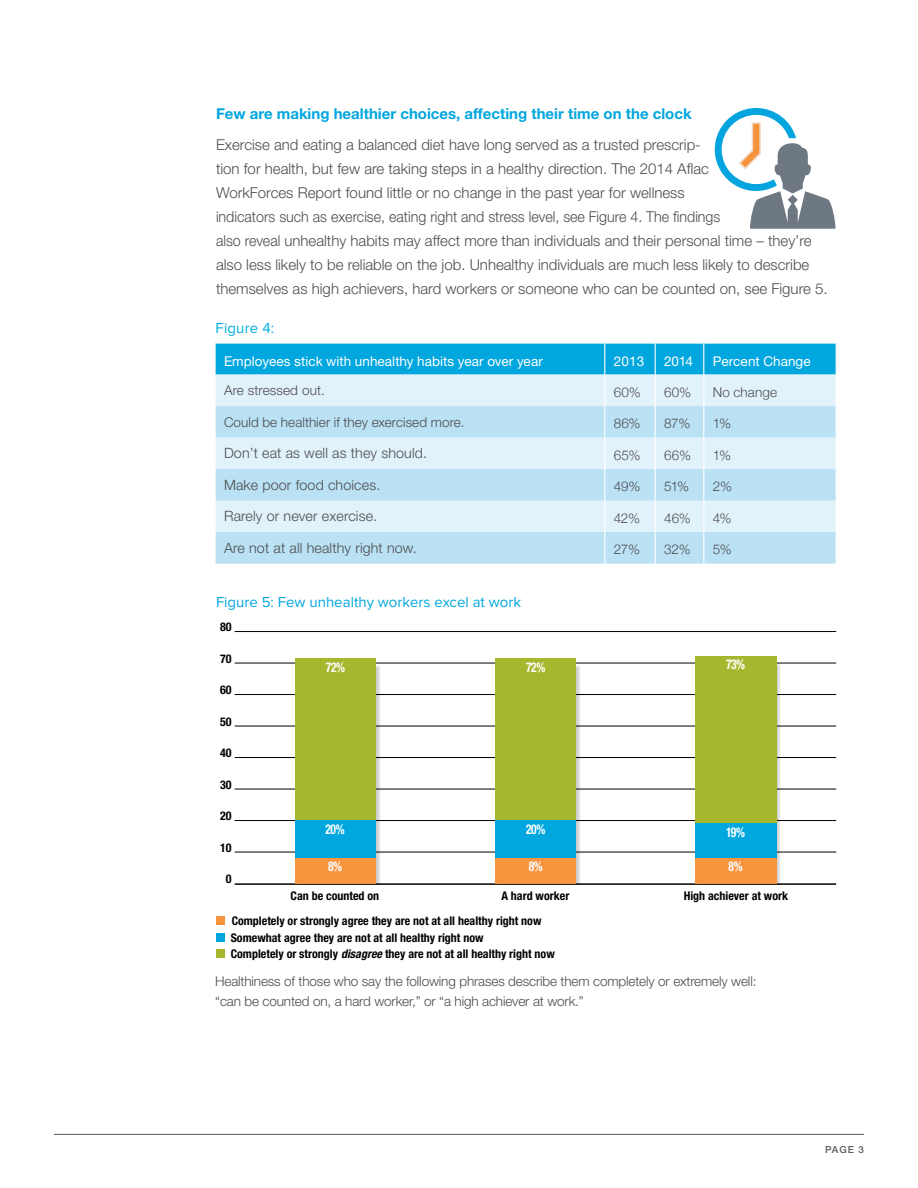
<style>
.page{position:relative;width:918px;height:1188px;background:#fff}
.page>*{position:absolute;margin:0;border:0;box-sizing:border-box;transform-origin:0 0}
.t1{font:300 15px/24px "Helvetica Neue LT Std";color:#4d4d4f}
.t2{font:700 15px "Helvetica Neue LT Std";color:#00a6de}
.t3{font:15px "Proxima Nova";color:#00a6de}
.t4{font:15px "Proxima Nova";letter-spacing:.01em;color:#00afe2}
.t5{font:300 14.25px "Helvetica Neue LT Std";letter-spacing:.01em;color:#4d4d4f}
.t6{font:300 13.5px/19.5px "Helvetica Neue LT Std";letter-spacing:-.01em;color:#4d4d4f}
.t7{font:13.5px "Helvetica Neue LT Std";letter-spacing:.005em;color:#fff}
.t8{font:300 13.5px "Helvetica Neue";letter-spacing:.005em;color:#4d4d4f}
.t9{font:700 condensed 13.5px "Helvetica Neue LT Std";letter-spacing:-.03em;color:#fff;scale:.85 1}
.t10{font:300 13.5px "Helvetica Neue LT Std";letter-spacing:.01em;color:#4d4d4f}
.t11{font:700 condensed 12px/16.5px "Helvetica Neue LT Std";color:#000}
.t12{font:500 9.75px "Helvetica Neue LT Std";color:#58595b}
.s1{font-style:italic}
</style>
<div class="page">
<hr style="left:54px;top:1134px;width:810px;height:1px;background:#58595b">
<div style="left:216px;top:344px;width:620px;height:31px;background:#00a6de"></div>
<div style="left:216px;top:375px;width:620px;height:31px;background:#e2f2fa"></div>
<svg style="left:216px;top:406px;width:620px;height:158px;background:#cae7f6"></svg>
<hr style="left:604px;top:343px;width:1px;height:32px;background:#fff">
<hr style="left:655px;top:343px;width:1px;height:32px;background:#fff">
<hr style="left:703px;top:343px;width:1px;height:32px;background:#fff">
<hr style="left:604px;top:375px;width:1px;height:31px;background:#fff">
<hr style="left:655px;top:375px;width:1px;height:31px;background:#fff">
<hr style="left:703px;top:375px;width:1px;height:31px;background:#fff">
<hr style="left:604px;top:406px;width:1px;height:32px;background:#fff">
<hr style="left:655px;top:406px;width:1px;height:32px;background:#fff">
<hr style="left:703px;top:406px;width:1px;height:32px;background:#fff">
<hr style="left:604px;top:438px;width:1px;height:31px;background:#fff">
<hr style="left:655px;top:438px;width:1px;height:31px;background:#fff">
<hr style="left:703px;top:438px;width:1px;height:31px;background:#fff">
<hr style="left:604px;top:469px;width:1px;height:32px;background:#fff">
<hr style="left:655px;top:469px;width:1px;height:32px;background:#fff">
<hr style="left:703px;top:469px;width:1px;height:32px;background:#fff">
<hr style="left:604px;top:501px;width:1px;height:31px;background:#fff">
<hr style="left:655px;top:501px;width:1px;height:31px;background:#fff">
<hr style="left:703px;top:501px;width:1px;height:31px;background:#fff">
<hr style="left:604px;top:532px;width:1px;height:32px;background:#fff">
<hr style="left:655px;top:532px;width:1px;height:32px;background:#fff">
<hr style="left:703px;top:532px;width:1px;height:32px;background:#fff">
<hr style="left:235px;top:631px;width:601px;height:1px;background:#000">
<hr style="left:235px;top:663px;width:601px;height:1px;background:#000">
<hr style="left:235px;top:694px;width:601px;height:1px;background:#000">
<hr style="left:235px;top:726px;width:601px;height:1px;background:#000">
<hr style="left:235px;top:757px;width:601px;height:1px;background:#000">
<hr style="left:235px;top:789px;width:601px;height:1px;background:#000">
<hr style="left:235px;top:820px;width:601px;height:1px;background:#000">
<hr style="left:235px;top:852px;width:601px;height:1px;background:#000">
<hr style="left:235px;top:883px;width:601px;height:2px;background:#000">
<div style="left:296px;top:665px;width:86px;height:230px;background:#000;opacity:.2"></div>
<div style="left:295px;top:658px;width:81px;height:225px;background:#a6b62d"></div>
<div style="left:295px;top:821px;width:80px;height:62px;background:#00a6de"></div>
<div style="left:295px;top:858px;width:80px;height:25px;background:#f7943e"></div>
<div style="left:496px;top:665px;width:86px;height:230px;background:#000;opacity:.2"></div>
<div style="left:495px;top:658px;width:81px;height:225px;background:#a6b62d"></div>
<div style="left:495px;top:821px;width:81px;height:62px;background:#00a6de"></div>
<div style="left:495px;top:858px;width:81px;height:25px;background:#f7943e"></div>
<div style="left:696px;top:662px;width:86px;height:233px;background:#000;opacity:.2"></div>
<div style="left:695px;top:656px;width:81px;height:227px;background:#a6b62d"></div>
<div style="left:695px;top:823px;width:81px;height:60px;background:#00a6de"></div>
<div style="left:695px;top:858px;width:81px;height:25px;background:#f7943e"></div>
<div style="left:235px;top:885px;width:601px;height:21px;background:#fff"></div>
<svg style="left:715px;top:108px;width:120px;height:121px"></svg>
<div style="left:216px;top:916px;width:9px;height:9px;background:#f7943e"></div>
<div style="left:216px;top:933px;width:9px;height:9px;background:#00a6de"></div>
<div style="left:216px;top:949px;width:9px;height:9px;background:#a6b62d"></div>
<p class="t2" style="left:216px;top:104px;width:477px">Few are making healthier choices, affecting their time on the clock</p>
<p class="t1" style="left:216px;top:133px;width:613px">Exercise and eating a balanced diet have long served as a trusted prescrip-<br>tion for health, but few are taking steps in a healthy direction. The 2014 Aflac<br>WorkForces Report found little or no change in the past year for wellness<br>indicators such as exercise, eating right and stress level, see Figure 4. The findings<br>also reveal unhealthy habits may affect more than individuals and their personal time – they’re also less likely to be reliable on the job. Unhealthy individuals are much less likely to describe themselves as high achievers, hard workers or someone who can be counted on, see Figure 5.</p>
<p class="t4" style="left:216px;top:320px;width:60px">Figure 4:</p>
<p class="t7" style="left:224px;top:353px;width:320px">Employees stick with unhealthy habits year over year</p>
<p class="t7" style="left:614px;top:353px;width:32px">2013</p>
<p class="t7" style="left:664px;top:353px;width:30px">2014</p>
<p class="t7" style="left:713px;top:353px;width:99px">Percent Change</p>
<p class="t10" style="left:224px;top:382px;width:102px">Are stressed out.</p>
<p class="t8" style="left:614px;top:381px;width:28px">60%</p>
<p class="t8" style="left:664px;top:381px;width:28px">60%</p>
<p class="t8" style="left:713px;top:381px;width:66px">No change</p>
<p class="t6" style="left:224px;top:412px;width:242px">Could be healthier if they exercised more.</p>
<p class="t8" style="left:614px;top:413px;width:28px">86%</p>
<p class="t8" style="left:664px;top:413px;width:28px">87%</p>
<p class="t8" style="left:713px;top:413px;width:20px">1%</p>
<p class="t5" style="left:224px;top:445px;width:205px">Don’t eat as well as they should.</p>
<p class="t8" style="left:614px;top:444px;width:28px">65%</p>
<p class="t8" style="left:664px;top:444px;width:28px">66%</p>
<p class="t8" style="left:713px;top:444px;width:20px">1%</p>
<p class="t5" style="left:224px;top:476px;width:158px">Make poor food choices.</p>
<p class="t8" style="left:614px;top:476px;width:28px">49%</p>
<p class="t8" style="left:664px;top:476px;width:26px">51%</p>
<p class="t8" style="left:713px;top:476px;width:21px">2%</p>
<p class="t5" style="left:224px;top:508px;width:155px">Rarely or never exercise.</p>
<p class="t8" style="left:614px;top:507px;width:28px">42%</p>
<p class="t8" style="left:664px;top:507px;width:28px">46%</p>
<p class="t8" style="left:713px;top:507px;width:20px">4%</p>
<p class="t5" style="left:224px;top:539px;width:194px">Are not at all healthy right now.</p>
<p class="t8" style="left:614px;top:539px;width:28px">27%</p>
<p class="t8" style="left:664px;top:539px;width:28px">32%</p>
<p class="t8" style="left:713px;top:539px;width:20px">5%</p>
<p class="t3" style="left:216px;top:593px;width:307px">Figure 5: Few unhealthy workers excel at work</p>
<p class="t11" style="left:220px;top:619px;width:13px">80</p>
<p class="t11" style="left:220px;top:650px;width:13px">70</p>
<p class="t11" style="left:220px;top:682px;width:13px">60</p>
<p class="t11" style="left:220px;top:713px;width:13px">50</p>
<p class="t11" style="left:220px;top:745px;width:13px">40</p>
<p class="t11" style="left:220px;top:776px;width:13px">30</p>
<p class="t11" style="left:220px;top:808px;width:13px">20</p>
<p class="t11" style="left:220px;top:839px;width:13px">10</p>
<p class="t11" style="left:226px;top:871px;width:7px">0</p>
<p class="t9" style="left:326px;top:659px;width:24px">72%</p>
<p class="t9" style="left:325px;top:821px;width:24px">20%</p>
<p class="t9" style="left:328px;top:858px;width:18px">8%</p>
<p class="t9" style="left:526px;top:659px;width:24px">72%</p>
<p class="t9" style="left:526px;top:821px;width:24px">20%</p>
<p class="t9" style="left:529px;top:858px;width:18px">8%</p>
<p class="t9" style="left:726px;top:656px;width:24px">73%</p>
<p class="t9" style="left:726px;top:824px;width:24px">19%</p>
<p class="t9" style="left:729px;top:858px;width:18px">8%</p>
<p class="t11" style="left:291px;top:887px;width:90px">Can be counted on</p>
<p class="t11" style="left:501px;top:887px;width:69px">A hard worker</p>
<p class="t11" style="left:684px;top:887px;width:106px">High achiever at work</p>
<p class="t11" style="left:231px;top:913px;width:326px">Completely or strongly agree they are not at all healthy right now<br>Somewhat agree they are not at all healthy right now<br>Completely or strongly <span class="s1">disagree</span> they are not at all healthy right now</p>
<p class="t6" style="left:215px;top:971px;width:543px">Healthiness of those who say the following phrases describe them completely or extremely well: “can be counted on, a hard worker,” or “a high achiever at work.”</p>
<p class="t12" style="left:825px;top:1143px;width:40px">PAGE 3</p>
</div>
